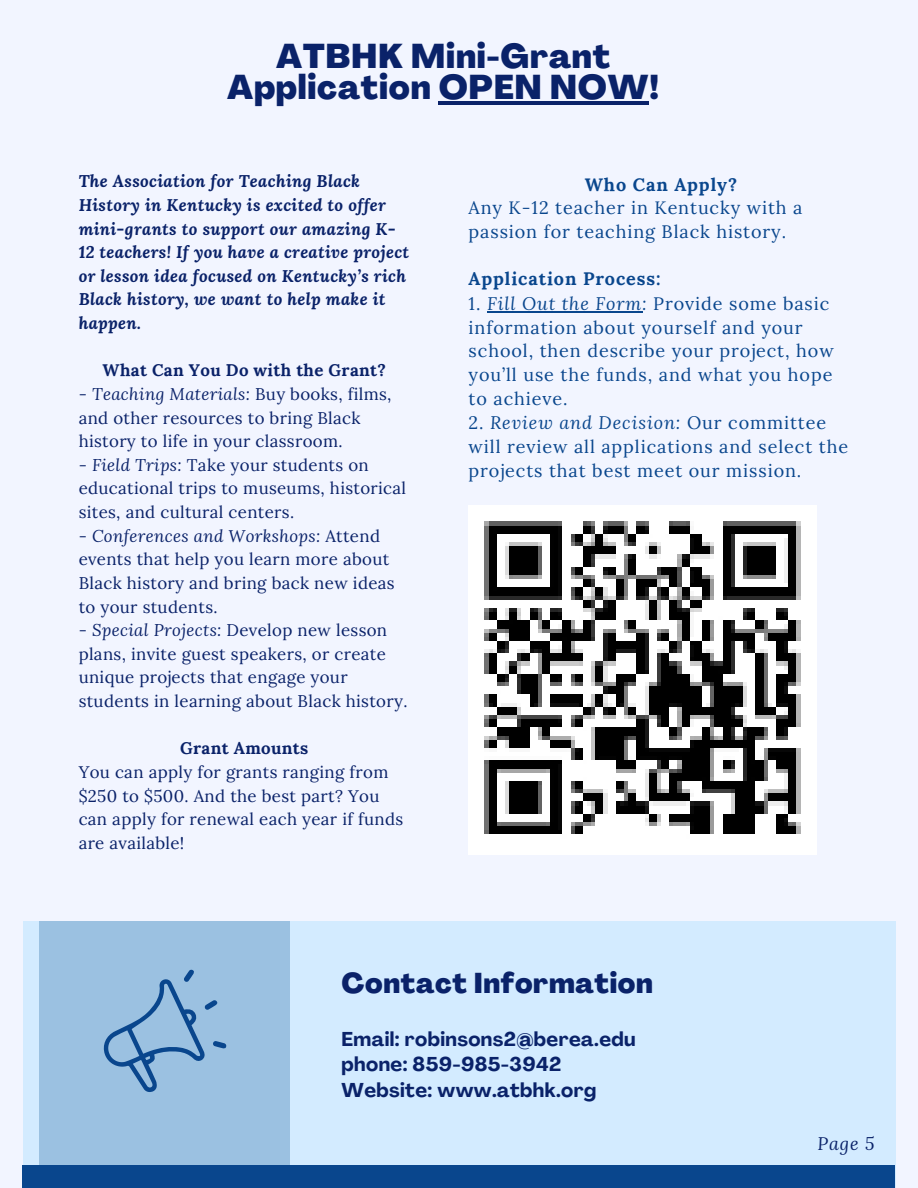
<style>
.page{position:relative;width:918px;height:1188px;background:#f2f5ff}
.page>*{position:absolute;margin:0;border:0;box-sizing:border-box;transform-origin:0 0}
.t1{font:800 33.9px/31.5px "Agrandir";letter-spacing:.02em;color:#0a2269;text-align:center}
.t2{font:800 28.2px "Agrandir";letter-spacing:.02em;color:#0a2269}
.t3{font:700 19.8px/25.3px "Agrandir";letter-spacing:.02em;color:#0a2269}
.t4{font:18px/23.7px "Lora";letter-spacing:.05em;color:#09468d}
.t5{font:700 18px "Lora";letter-spacing:.05em;color:#09468d}
.t6{font:italic 18px "Lora";color:#0a2269}
.t7{font:16.8px/23.7px "Lora";letter-spacing:.02em;color:#0a2269}
.t8{font:italic 700 16.8px/23.7px "Lora";letter-spacing:.02em;color:#0a2269}
.t9{font:700 16.8px "Lora";letter-spacing:.02em;color:#0a2269}
.s1{font-style:italic}
.s2{font-weight:700}
</style>
<div class="page">
<div style="left:23px;top:922px;width:872px;height:266px;background:#d3ebff"></div>
<div style="left:39px;top:922px;width:250px;height:249px;background:#9bc1e1"></div>
<div style="left:23px;top:1165px;width:872px;height:23px;background:#09468d"></div>
<svg style="left:103px;top:970px;width:123px;height:122px"></svg>
<img style="left:468px;top:505px;width:349px;height:349px">
<hr style="left:439px;top:102px;width:210px;height:3px;background:#0a2269">
<hr style="left:487px;top:311px;width:155px;height:1px;background:#09468d">
<p class="t1" style="left:227px;top:44px;width:434px">ATBHK Mini-Grant<br>Application OPEN NOW!</p>
<h4 class="t8" style="left:79px;top:169px;width:332px">The Association for Teaching Black History in Kentucky is excited to offer mini-grants to support our amazing K-12 teachers! If you have a creative project or lesson idea focused on Kentucky’s rich Black history, we want to help make it happen.</h4>
<h5 class="t9" style="left:103px;top:359px;width:285px">What Can You Do with the Grant?</h5>
<p class="t7" style="left:79px;top:382px;width:314px">- <span class="s1">Teaching Materials:</span> Buy books, films, and other resources to bring Black history to life in your classroom.</p>
<p class="t7" style="left:79px;top:453px;width:329px">- <span class="s1">Field Trips:</span> Take your students on educational trips to museums, historical sites, and cultural centers.</p>
<p class="t7" style="left:79px;top:524px;width:318px">- <span class="s1">Conferences and Workshops:</span> Attend events that help you learn more about<br>Black history and bring back new ideas to your students.</p>
<p class="t7" style="left:79px;top:618px;width:330px">- <span class="s1">Special Projects:</span> Develop new lesson plans, invite guest speakers, or create unique projects that engage your students in learning about Black history.</p>
<p class="t9" style="left:180px;top:737px;width:130px">Grant Amounts</p>
<p class="t7" style="left:79px;top:760px;width:326px">You can apply for grants ranging from $250 to $500. And the best part? You can apply for renewal each year if funds are available!</p>
<p class="t4" style="left:469px;top:172px;width:335px;text-indent:116px"><span class="s2">Who Can Apply?<br></span>Any K-12 teacher in Kentucky with a passion for teaching Black history.</p>
<h2 class="t5" style="left:469px;top:267px;width:193px">Application Process:</h2>
<h2 class="t4" style="left:469px;top:292px;width:367px">1. <span class="s1">Fill Out the Form:</span> Provide some basic information about yourself and your school, then describe your project, how you’ll use the funds, and what you hope to achieve.</h2>
<h2 class="t4" style="left:469px;top:411px;width:381px">2. <span class="s1">Review and Decision:</span> Our committee will review all applications and select the projects that best meet our mission.</h2>
<h1 class="t2" style="left:342px;top:972px;width:313px">Contact Information</h1>
<h4 class="t3" style="left:342px;top:1028px;width:296px">Email: robinsons2@berea.edu phone: 859-985-3942<br>Website: www.atbhk.org</h4>
<p class="t6" style="left:817px;top:1132px;width:59px">Page 5</p>
</div>
